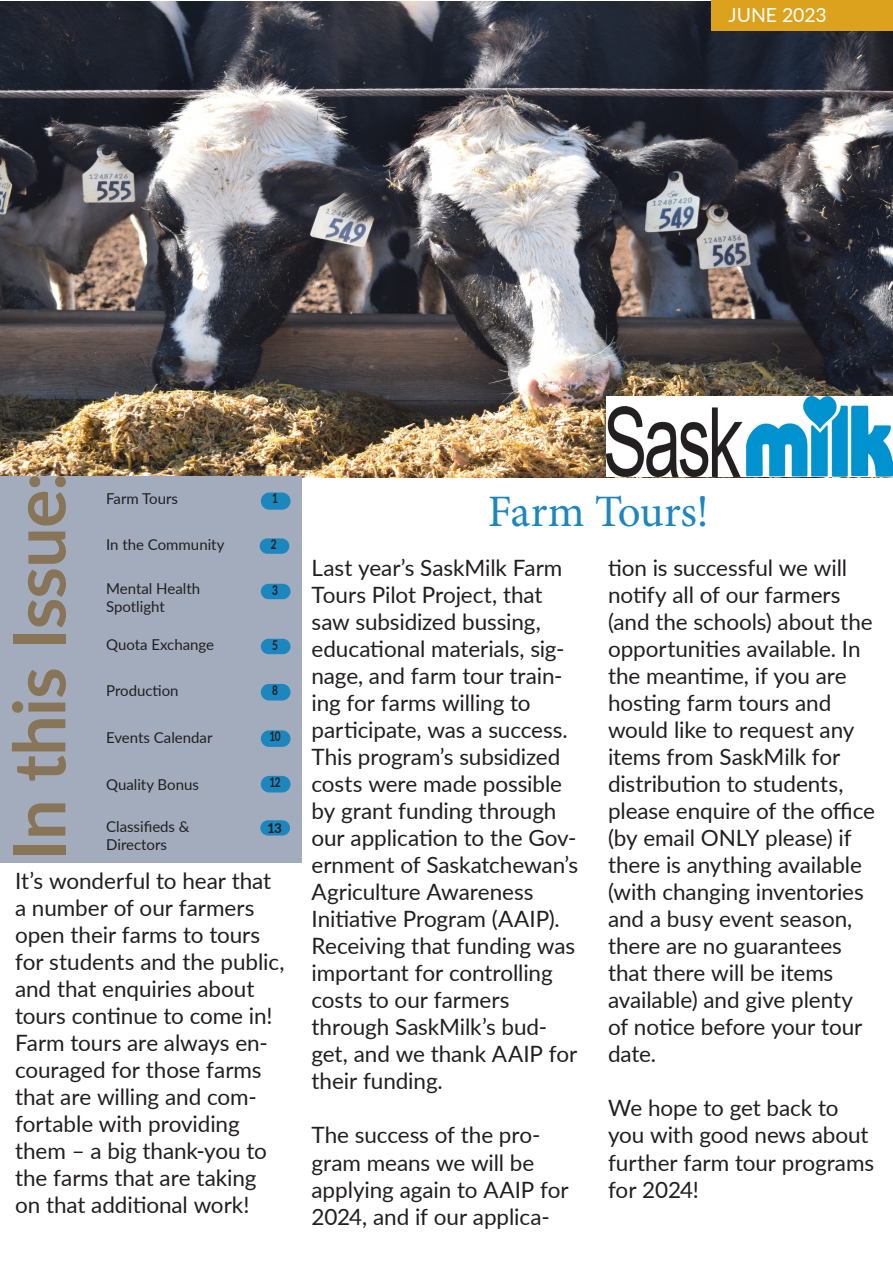
<style>
.page{position:relative;width:893px;height:1263px;background:#fff}
.page>*{position:absolute;margin:0;border:0;box-sizing:border-box;transform-origin:0 0}
.t1{font:700 72px "Lato";letter-spacing:-.01em;color:#887456}
.t2{font:45px "Minion Pro";letter-spacing:-.005em;color:#1c87be}
.t3{font:22.5px/27px "Lato";letter-spacing:-.005em;color:#231f20}
.t4{font:19.5px "Lato";letter-spacing:-.005em;color:#fff}
.t5{font:15px/18px "Lato";color:#231f20}
.t6{font:700 13.5px "Lato";color:#231f20;scale:.75 1}
.t7{font:700 13.5px "Lato";color:#231f20}
</style>
<div class="page">
<img style="left:0;top:2px;width:893px;height:476px">
<div style="left:0;top:476px;width:302px;height:387px;background:#a2acbd"></div>
<div style="left:260px;top:820px;width:30px;height:15px;background:#1c87be;border-radius:8px"></div>
<div style="left:712px;top:0;width:181px;height:30px;background:#dca11d"></div>
<div style="left:261px;top:584px;width:30px;height:15px;background:#1c87be;border-radius:8px"></div>
<div style="left:261px;top:492px;width:30px;height:18px;background:#1c87be;border-radius:9px"></div>
<div style="left:261px;top:639px;width:30px;height:15px;background:#1c87be;border-radius:8px"></div>
<div style="left:261px;top:684px;width:30px;height:16px;background:#1c87be;border-radius:8px"></div>
<div style="left:261px;top:776px;width:30px;height:16px;background:#1c87be;border-radius:8px"></div>
<div style="left:261px;top:730px;width:30px;height:17px;background:#1c87be;border-radius:8px"></div>
<img style="left:607px;top:396px;width:286px;height:81px">
<div style="left:260px;top:538px;width:29px;height:16px;background:#1c87be;border-radius:8px"></div>
<p class="t4" style="left:729px;top:1px;width:100px">JUNE 2023</p>
<p class="t1" style="left:-14px;top:860px;width:389px;rotate:-90deg">In this Issue:</p>
<p class="t5" style="left:106px;top:489px;width:73px">Farm Tours</p>
<p class="t5" style="left:106px;top:535px;width:120px">In the Community</p>
<p class="t6" style="left:271px;top:534px;width:9px">2</p>
<p class="t6" style="left:272px;top:488px;width:9px">1</p>
<p class="t5" style="left:106px;top:578px;width:95px">Mental Health<br>Spotlight</p>
<p class="t5" style="left:106px;top:634px;width:110px">Quota Exchange</p>
<p class="t5" style="left:106px;top:681px;width:74px">Production</p>
<p class="t5" style="left:106px;top:728px;width:108px">Events Calendar</p>
<p class="t5" style="left:106px;top:774px;width:94px">Quality Bonus</p>
<p class="t5" style="left:106px;top:817px;width:85px">Classifieds &amp;</p>
<p class="t5" style="left:106px;top:835px;width:62px">Directors</p>
<p class="t6" style="left:272px;top:580px;width:9px">3</p>
<p class="t6" style="left:272px;top:635px;width:9px">5</p>
<p class="t6" style="left:272px;top:680px;width:9px">8</p>
<p class="t6" style="left:270px;top:726px;width:16px">10</p>
<p class="t6" style="left:269px;top:772px;width:16px">12</p>
<p class="t7" style="left:267px;top:818px;width:16px">13</p>
<p class="t3" style="left:15px;top:866px;width:271px">It’s wonderful to hear that a number of our farmers open their farms to tours for students and the public, and that enquiries about tours continue to come in!<br>Farm tours are always en&shy;couraged for those farms that are willing and com&shy;fortable with providing them – a big thank-you to the farms that are taking on that additional work!</p>
<p class="t2" style="left:488px;top:481px;width:222px">Farm Tours!</p>
<p class="t3" style="left:311px;top:554px;width:268px">Last year’s SaskMilk Farm<br>Tours Pilot Project, that saw subsidized bussing, educational materials, sig&shy;nage, and farm tour train&shy;ing for farms willing to participate, was a success.<br>This program’s subsidized costs were made possible by grant funding through our application to the Gov&shy;ernment of Saskatchewan’s<br>Agriculture Awareness<br>Initiative Program (AAIP).<br>Receiving that funding was important for controlling costs to our farmers through SaskMilk’s bud&shy;get, and we thank AAIP for their funding.</p>
<p class="t3" style="left:311px;top:1121px;width:259px">The success of the pro&shy;gram means we will be applying again to AAIP for<br>2024, and if our applica-</p>
<p class="t3" style="left:608px;top:554px;width:268px">tion is successful we will notify all of our farmers (and the schools) about the opportunities available. In the meantime, if you are hosting farm tours and would like to request any items from SaskMilk for distribution to students, please enquire of the office (by email ONLY please) if there is anything available (with changing inventories and a busy event season, there are no guarantees that there will be items available) and give plenty of notice before your tour date.</p>
<p class="t3" style="left:608px;top:1094px;width:268px">We hope to get back to you with good news about further farm tour programs for 2024!</p>
</div>
